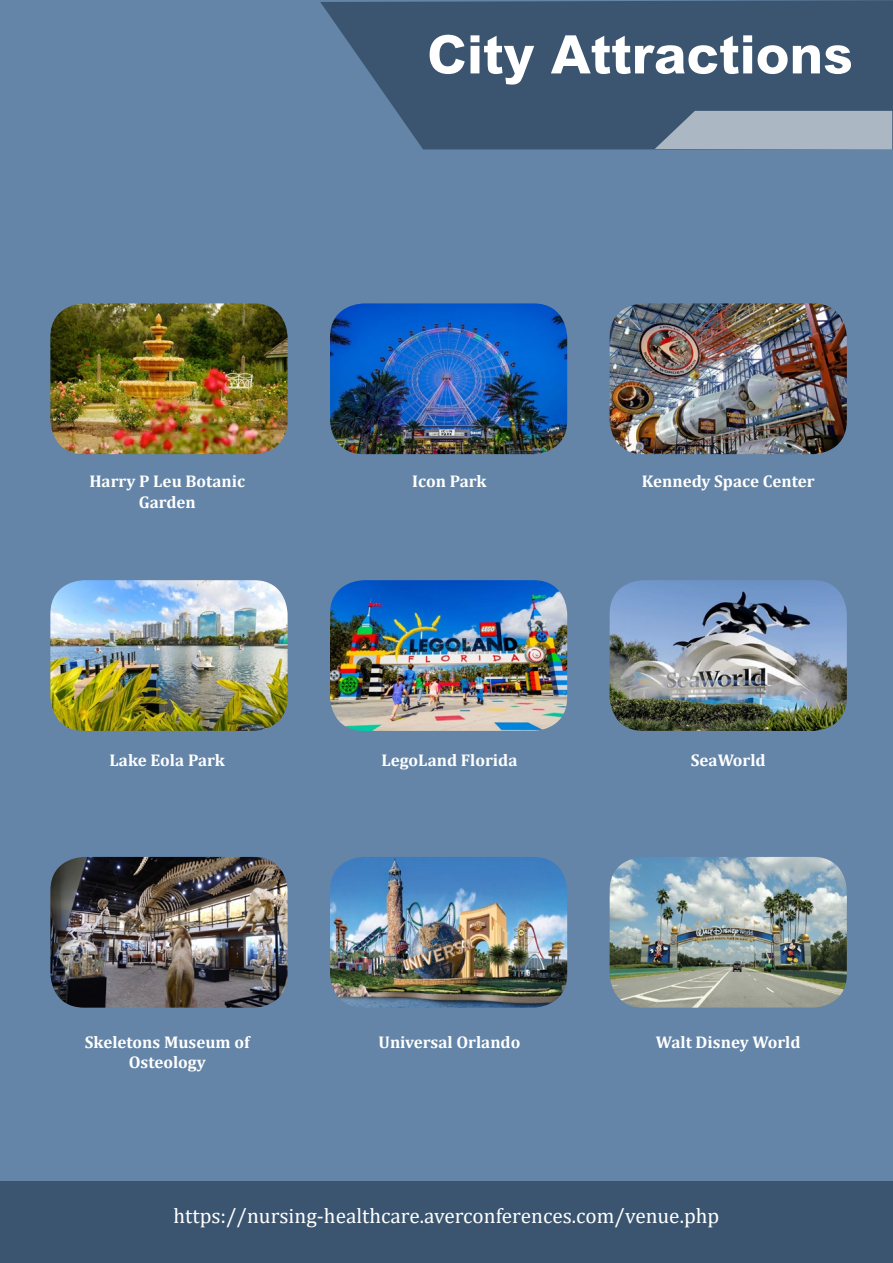
<style>
.page{position:relative;width:893px;height:1263px;background:#6485a8}
.page>*{position:absolute;margin:0;border:0;box-sizing:border-box;transform-origin:0 0}
.t1{font:800 53.1px "Arial";color:#fff}
.t2{font:21.3px "Cambria";color:#fff}
.t3{font:700 16.95px/20.4px "Cambria";color:#fff;text-align:center}
</style>
<div class="page">
<svg style="left:320px;top:0;width:573px;height:149px;background:#3f5a76"></svg>
<svg style="left:655px;top:111px;width:237px;height:38px;background:#a1aebb"></svg>
<div style="left:0;top:1181px;width:893px;height:82px;background:#3b5570"></div>
<img style="left:50px;top:303px;width:238px;height:151px">
<img style="left:330px;top:303px;width:237px;height:151px">
<img style="left:610px;top:303px;width:237px;height:151px">
<img style="left:50px;top:580px;width:238px;height:151px">
<img style="left:330px;top:580px;width:237px;height:151px">
<img style="left:610px;top:580px;width:237px;height:151px">
<img style="left:50px;top:857px;width:238px;height:151px">
<img style="left:330px;top:857px;width:237px;height:151px">
<img style="left:610px;top:857px;width:237px;height:151px">
<h1 class="t1" style="left:427px;top:22px;width:427px">City Attractions</h1>
<p class="t3" style="left:89px;top:471px;width:157px">Harry P Leu Botanic<br>Garden</p>
<p class="t3" style="left:412px;top:471px;width:76px">Icon Park</p>
<p class="t3" style="left:642px;top:471px;width:174px">Kennedy Space Center</p>
<p class="t3" style="left:110px;top:749px;width:117px">Lake Eola Park</p>
<p class="t3" style="left:381px;top:749px;width:138px">LegoLand Florida</p>
<p class="t3" style="left:691px;top:749px;width:77px">SeaWorld</p>
<p class="t3" style="left:85px;top:1031px;width:166px">Skeletons Museum of<br>Osteology</p>
<p class="t3" style="left:379px;top:1031px;width:143px">Universal Orlando</p>
<p class="t3" style="left:656px;top:1031px;width:146px">Walt Disney World</p>
<p class="t2" style="left:174px;top:1203px;width:547px">https://nursing-healthcare.averconferences.com/venue.php</p>
</div>
